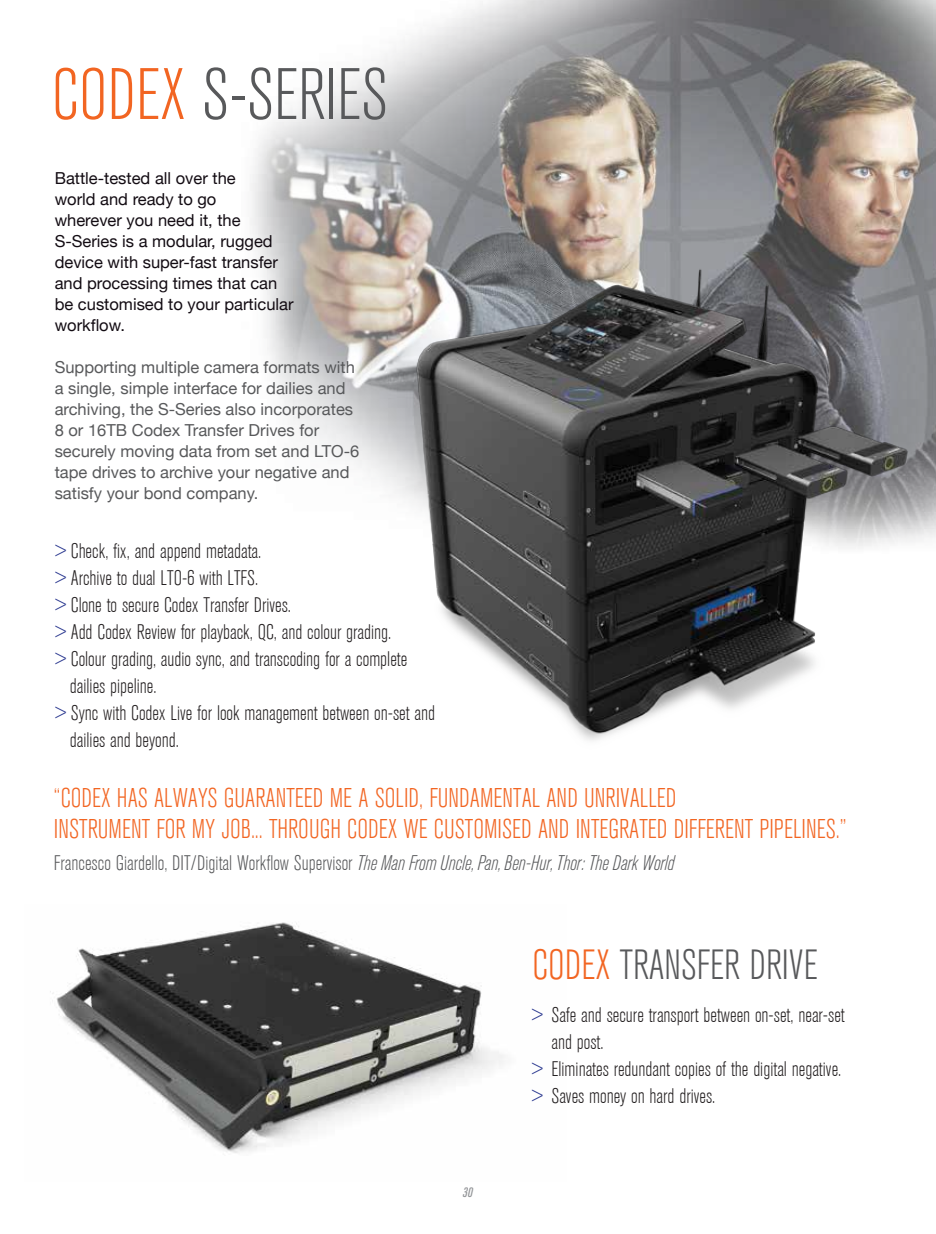
<style>
.page{position:relative;width:936px;height:1234px;background:#fff}
.page>*{position:absolute;margin:0;border:0;box-sizing:border-box;transform-origin:0 0}
.t1{font:300 condensed 72px "Akzidenz Grotesk BE";color:#58595b}
.t2{font:300 condensed 42px "Akzidenz Grotesk BE";color:#58595b}
.t3{font:300 condensed 27px/31.5px "Akzidenz Grotesk BE";color:#f26522}
.t4{font:300 condensed 21px "Akzidenz Grotesk BE";color:#231f20}
.t5{font:300 condensed 21px "Akzidenz Grotesk BE";color:#58595b}
.t6{font:16.5px/21px "Helvetica Neue";color:#58595b}
.t7{font:16.5px/21px "Helvetica Neue";color:#130c13}
.t8{font:italic 500 condensed 13.5px "Akzidenz Grotesk BE";color:#939598}
.s1{color:#f26522}
.s2{color:#2b3990}
.s3{font-family:"Akzidenz Grotesk BQ";font-style:italic}
</style>
<div class="page">
<img style="left:50px;top:922px;width:454px;height:231px">
<img style="left:250px;top:0;width:685px;height:260px">
<img style="left:258px;top:206px;width:677px;height:535px">
<h1 class="t1" style="left:52px;top:56px;width:337px"><span class="s1">CODEX</span> S-SERIES</h1>
<p class="t7" style="left:55px;top:168px;width:240px">Battle-tested all over the<br>world and ready to go<br>wherever you need it, the<br>S-Series is a modular, rugged device with super-fast transfer and processing times that can be customised to your particular workflow.</p>
<p class="t6" style="left:55px;top:358px;width:306px">Supporting multiple camera formats with a single, simple interface for dailies and archiving, the S-Series also incorporates 8 or 16TB Codex Transfer Drives for securely moving data from set and LTO-6 tape drives to archive your negative and satisfy your bond company.</p>
<p class="t4" style="left:55px;top:539px;width:207px"><span class="s2">&gt;</span> Check, fix, and append metadata.</p>
<p class="t4" style="left:55px;top:566px;width:204px"><span class="s2">&gt;</span> Archive to dual LTO-6 with LTFS.</p>
<p class="t4" style="left:55px;top:593px;width:237px"><span class="s2">&gt;</span> Clone to secure Codex Transfer Drives.</p>
<p class="t4" style="left:55px;top:620px;width:337px"><span class="s2">&gt;</span> Add Codex Review for playback, QC, and colour grading.</p>
<p class="t4" style="left:55px;top:647px;width:353px"><span class="s2">&gt;</span> Colour grading, audio sync, and transcoding for a complete</p>
<p class="t4" style="left:70px;top:674px;width:88px">dailies pipeline.</p>
<p class="t4" style="left:55px;top:701px;width:381px"><span class="s2">&gt;</span> Sync with Codex Live for look management between on-set and</p>
<p class="t4" style="left:70px;top:728px;width:110px">dailies and beyond.</p>
<p class="t3" style="left:54px;top:782px;width:794px">“CODEX HAS ALWAYS GUARANTEED ME A SOLID, FUNDAMENTAL AND UNRIVALLED<br>INSTRUMENT FOR MY JOB... THROUGH CODEX WE CUSTOMISED AND INTEGRATED DIFFERENT PIPELINES.”</p>
<p class="t5" style="left:54px;top:851px;width:622px">Francesco Giardello, DIT/Digital Workflow Supervisor <span class="s3">The Man From Uncle, Pan, Ben-Hur, Thor: The Dark World</span></p>
<p class="t8" style="left:463px;top:1183px;width:11px">30</p>
<h2 class="t2" style="left:532px;top:941px;width:287px"><span class="s1">CODEX</span> TRANSFER DRIVE</h2>
<p class="t4" style="left:532px;top:1003px;width:314px"><span class="s2">&gt;</span> Safe and secure transport between on-set, near-set</p>
<p class="t4" style="left:551px;top:1030px;width:54px">and post.</p>
<p class="t4" style="left:532px;top:1057px;width:310px"><span class="s2">&gt;</span> Eliminates redundant copies of the digital negative.</p>
<p class="t4" style="left:532px;top:1084px;width:185px"><span class="s2">&gt;</span> Saves money on hard drives.</p>
</div>
